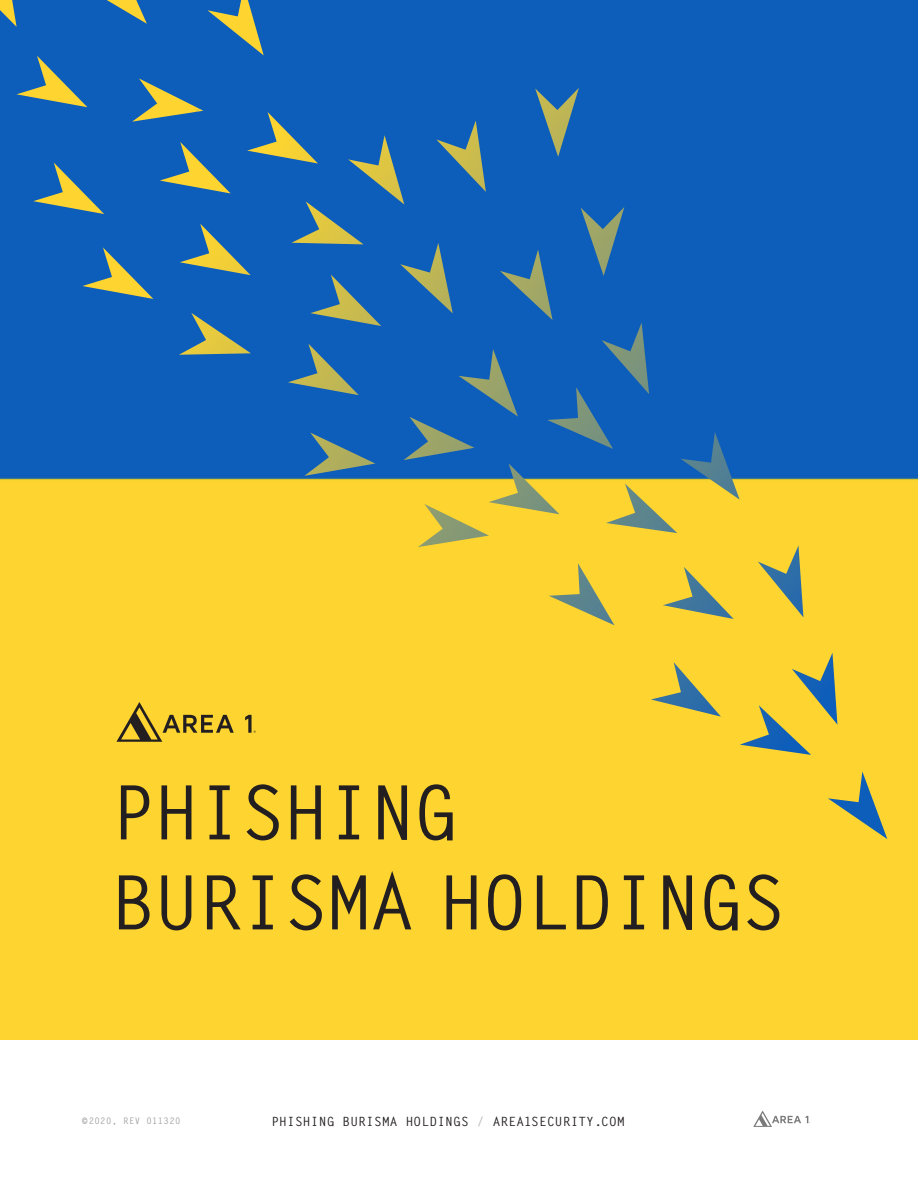
<style>
.page{position:relative;width:918px;height:1188px;background:#fff}
.page>*{position:absolute;margin:0;border:0;box-sizing:border-box;transform-origin:0 0}
.Pull_Quotes___Large{font:700 75px/90px "Letter Gothic Std";letter-spacing:-.025em;color:#231f20}
.t1{font:700 12.75px "Letter Gothic Std";letter-spacing:.02em;color:#241f21}
.t2{font:700 9px "Letter Gothic Std";letter-spacing:.04em;color:#a1a1a1}
.s1{color:#bababa}
</style>
<div class="page">
<img style="left:0;top:0;width:918px;height:1039px">
<svg style="left:758px;top:545px;width:45px;height:72px;background:#bbb455"></svg>
<svg style="left:828px;top:772px;width:59px;height:67px;background:#bfb553"></svg>
<svg style="left:740px;top:653px;width:97px;height:102px;background:#ccbc4c"></svg>
<svg style="left:651px;top:662px;width:70px;height:55px;background:#c6b94f"></svg>
<svg style="left:663px;top:567px;width:71px;height:52px;background:#c8ba4e"></svg>
<svg style="left:549px;top:563px;width:66px;height:62px;background:#d4c047"></svg>
<svg style="left:0;top:0;width:740px;height:547px;background:#3470a3"></svg>
<svg style="left:753px;top:1111px;width:57px;height:16px"></svg>
<svg style="left:245px;top:715px;width:11px;height:18px"></svg>
<svg style="left:116px;top:702px;width:118px;height:40px;background:#caaa2c"></svg>
<p class="Pull_Quotes___Large" style="left:111px;top:769px;width:676px">PHISHING<br>BURISMA HOLDINGS</p>
<p class="t2" style="left:82px;top:1115px;width:100px">©2020, REV 011320</p>
<p class="t1" style="left:271px;top:1113px;width:355px">PHISHING BURISMA HOLDINGS <span class="s1">/</span> AREA1SECURITY.COM</p>
</div>
